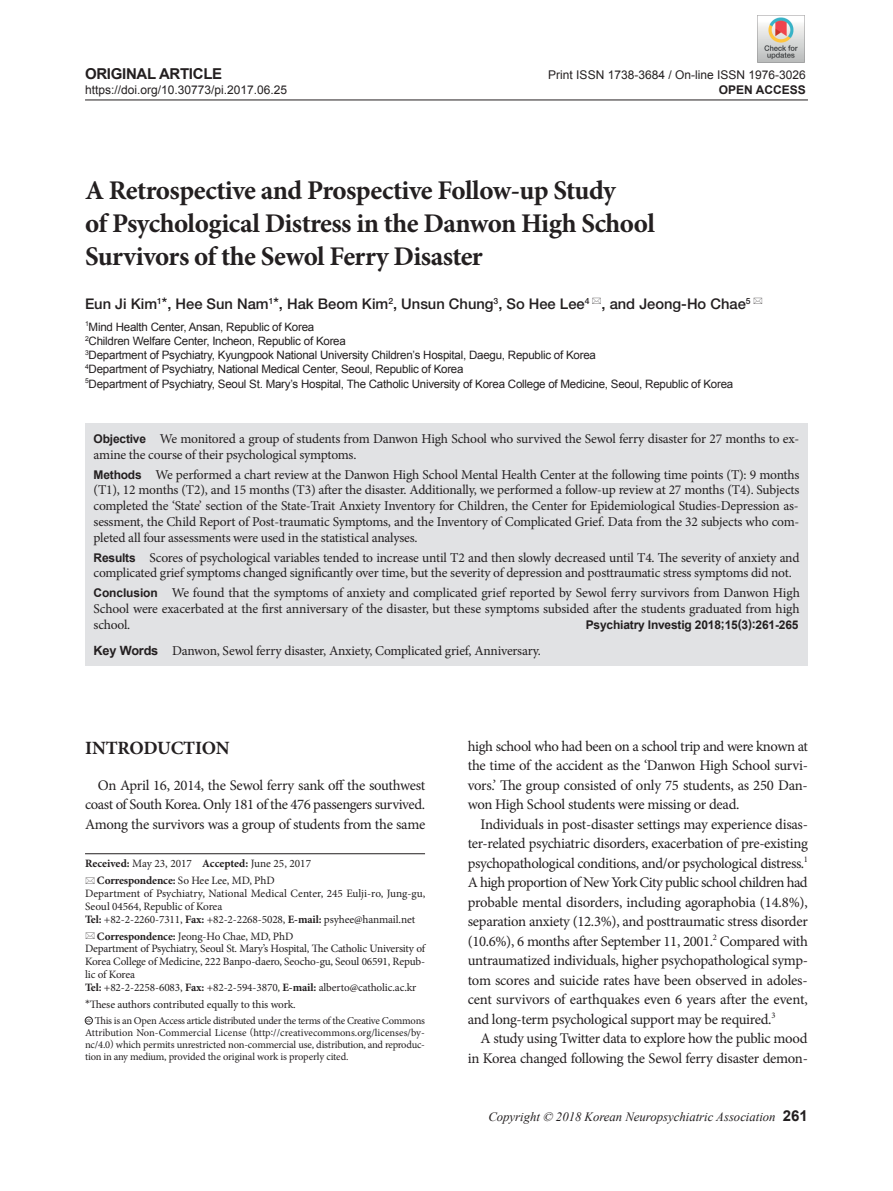
<style>
.page{position:relative;width:893px;height:1191px;background:#fff}
.page>*{position:absolute;margin:0;border:0;box-sizing:border-box;transform-origin:0 0}
.t1{font:700 27px/33px "Minion Pro";letter-spacing:-.02em;color:#231f20}
.t2{font:700 18.75px "Minion Pro";letter-spacing:-.01em;color:#231f20}
.t3{font:700 15px "Arial";letter-spacing:-.02em;color:#231f20}
.t4{font:14.7px/19.5px "Minion Pro";letter-spacing:-.025em;color:#231f20;text-align:justify}
.t5{font:500 14.7px "Helvetica Neue LT Std";color:#231f20}
.t6{font:13.5px/15.8px "Minion Pro";letter-spacing:-.015em;color:#231f20}
.t7{font:italic 12.75px "Times New Roman";color:#231f20}
.t8{font:12px "Arial";color:#231f20}
.t9{font:700 12px "Arial";letter-spacing:-.015em;color:#231f20}
.t10{font:11.55px/14.2px "Arial";letter-spacing:-.02em;color:#231f20}
.t11{font:11.25px/12.8px "Minion Pro";letter-spacing:-.01em;color:#231f20}
.t12{font:10.5px/12px "Minion Pro";letter-spacing:-.015em;color:#231f20;text-align:justify}
.s1{font-family:"Arial";font-weight:700;font-size:12px}
.s2{font-family:"Arial";font-weight:700;font-size:12.75px;color:#e1e2e4}
.s3{font-family:"Arial";font-weight:700;font-size:12.75px}
.s4{font-weight:700}
.s5{font-family:"Century Gothic"}
.s6{font-family:"Arial";font-weight:700;font-style:normal;font-size:15px}
</style>
<div class="page">
<hr style="left:85px;top:100px;width:723px;height:1px;background:#231f20">
<div style="left:85px;top:423px;width:723px;height:243px;background:#e1e2e4"></div>
<hr style="left:85px;top:853px;width:340px;height:1px;background:#231f20">
<div style="left:85px;top:1016px;width:8px;height:8px;border:1px solid #231f20;border-radius:50%"></div>
<img style="left:758px;top:17px;width:46px;height:46px">
<p class="t3" style="left:85px;top:64px;width:139px">ORIGINAL ARTICLE</p>
<p class="t8" style="left:85px;top:82px;width:204px">https://doi.org/10.30773/pi.2017.06.25</p>
<p class="t8" style="left:548px;top:67px;width:259px">Print ISSN 1738-3684 / On-line ISSN 1976-3026</p>
<p class="t9" style="left:719px;top:82px;width:88px">OPEN ACCESS</p>
<h1 class="t1" style="left:85px;top:175px;width:571px">A Retrospective and Prospective Follow-up Study<br>of Psychological Distress in the Danwon High School<br>Survivors of the Sewol Ferry Disaster</h1>
<p class="t5" style="left:85px;top:295px;width:667px">Eun Ji Kim<sup>1</sup>*, Hee Sun Nam<sup>1</sup>*, Hak Beom Kim<sup>2</sup>, Unsun Chung<sup>3</sup>, So Hee Lee<sup>4</sup> , and Jeong-Ho Chae<sup>5</sup></p>
<p class="t10" style="left:85px;top:319px;width:650px"><sup>1</sup>Mind Health Center, Ansan, Republic of Korea<br><sup>2</sup>Children Welfare Center, Incheon, Republic of Korea<br><sup>3</sup>Department of Psychiatry, Kyungpook National University Children’s Hospital, Daegu, Republic of Korea<br><sup>4</sup>Department of Psychiatry, National Medical Center, Seoul, Republic of Korea<br><sup>5</sup>Department of Psychiatry, Seoul St. Mary’s Hospital, The Catholic University of Korea College of Medicine, Seoul, Republic of Korea</p>
<p class="t6" style="left:94px;top:431px;width:707px"><span class="s1">Objective</span><span class="s2">aa</span>We monitored a group of students from Danwon High School who survived the Sewol ferry disaster for 27 months to ex&shy;amine the course of their psychological symptoms.</p>
<p class="t6" style="left:94px;top:466px;width:707px;text-align:justify"><span class="s1">Methods</span><span class="s2">aa</span>We performed a chart review at the Danwon High School Mental Health Center at the following time points (T): 9 months (T1), 12 months (T2), and 15 months (T3) after the disaster. Additionally, we performed a follow-up review at 27 months (T4). Subjects completed the ‘State’ section of the State-Trait Anxiety Inventory for Children, the Center for Epidemiological Studies-Depression as&shy;sessment, the Child Report of Post-traumatic Symptoms, and the Inventory of Complicated Grief. Data from the 32 subjects who com&shy;pleted all four assessments were used in the statistical analyses.</p>
<p class="t6" style="left:94px;top:549px;width:707px"><span class="s1">Results</span><span class="s2">aa</span>Scores of psychological variables tended to increase until T2 and then slowly decreased until T4. The severity of anxiety and complicated grief symptoms changed significantly over time, but the severity of depression and posttraumatic stress symptoms did not.</p>
<p class="t6" style="left:94px;top:585px;width:708px;text-align:justify"><span class="s1">Conclusion</span><span class="s2">aa</span>We found that the symptoms of anxiety and complicated grief reported by Sewol ferry survivors from Danwon High School were exacerbated at the first anniversary of the disaster, but these symptoms subsided after the students graduated from high school.</p>
<p class="t9" style="left:586px;top:616px;width:214px">Psychiatry Investig 2018;15(3):261-265</p>
<p class="t6" style="left:94px;top:643px;width:449px"><span class="s3">Key Words</span><span class="s2">aa</span>Danwon, Sewol ferry disaster, Anxiety, Complicated grief, Anniversary.</p>
<h2 class="t2" style="left:85px;top:736px;width:146px">INTRODUCTION</h2>
<p class="t4" style="left:85px;top:775px;width:342px;text-indent:13px">On April 16, 2014, the Sewol ferry sank off the southwest coast of South Korea. Only 181 of the 476 passengers survived.<br>Among the survivors was a group of students from the same</p>
<p class="t11" style="left:97px;top:855px;width:216px;line-height:17px;text-indent:-12px"><span class="s4">Received:</span> May 23, 2017 <span class="s4">Accepted:</span> June 25, 2017<br><span class="s4">Correspondence:</span> So Hee Lee, MD, PhD</p>
<p class="t11" style="left:85px;top:887px;width:342px">Department of Psychiatry, National Medical Center, 245 Eulji-ro, Jung-gu,<br>Seoul 04564, Republic of Korea<br><span class="s4">Tel:</span> +82-2-2260-7311, <span class="s4">Fax:</span> +82-2-2268-5028, <span class="s4">E-mail:</span> psyhee@hanmail.net</p>
<p class="t11" style="left:85px;top:929px;width:342px;text-indent:12px"><span class="s4">Correspondence:</span> Jeong-Ho Chae, MD, PhD<br>Department of Psychiatry, Seoul St. Mary’s Hospital, The Catholic University of Korea College of Medicine, 222 Banpo-daero, Seocho-gu, Seoul 06591, Repub&shy;lic of Korea<br><span class="s4">Tel:</span> +82-2-2258-6083, <span class="s4">Fax:</span> +82-2-594-3870, <span class="s4">E-mail:</span> alberto@catholic.ac.kr</p>
<p class="t11" style="left:85px;top:997px;width:212px"><span class="s5">*</span>These authors contributed equally to this work.</p>
<p class="t12" style="left:85px;top:1014px;width:342px"><sup>cc</sup> This is an Open Access article distributed under the terms of the Creative Commons Attribution Non-Commercial License (http://creativecommons.org/licenses/by&shy;nc/4.0) which permits unrestricted non-commercial use, distribution, and reproduc&shy;tion in any medium, provided the original work is properly cited.</p>
<p class="t4" style="left:468px;top:736px;width:342px">high school who had been on a school trip and were known at the time of the accident as the ‘Danwon High School survi&shy;vors.’ The group consisted of only 75 students, as 250 Dan&shy;won High School students were missing or dead.</p>
<p class="t4" style="left:468px;top:814px;width:342px;text-indent:13px">Individuals in post-disaster settings may experience disas&shy;ter-related psychiatric disorders, exacerbation of pre-existing psychopathological conditions, and/or psychological distress.<sup>1<br></sup>A high proportion of New York City public school children had probable mental disorders, including agoraphobia (14.8%), separation anxiety (12.3%), and posttraumatic stress disorder (10.6%), 6 months after September 11, 2001.<sup>2</sup> Compared with untraumatized individuals, higher psychopathological symp&shy;tom scores and suicide rates have been observed in adoles&shy;cent survivors of earthquakes even 6 years after the event, and long-term psychological support may be required.<sup>3</sup></p>
<p class="t4" style="left:468px;top:1028px;width:342px;text-align:right">A study using Twitter data to explore how the public mood in Korea changed following the Sewol ferry disaster demon-</p>
<p class="t7" style="left:488px;top:1107px;width:321px">Copyright © 2018 Korean Neuropsychiatric Association <span class="s6">261</span></p>
</div>
